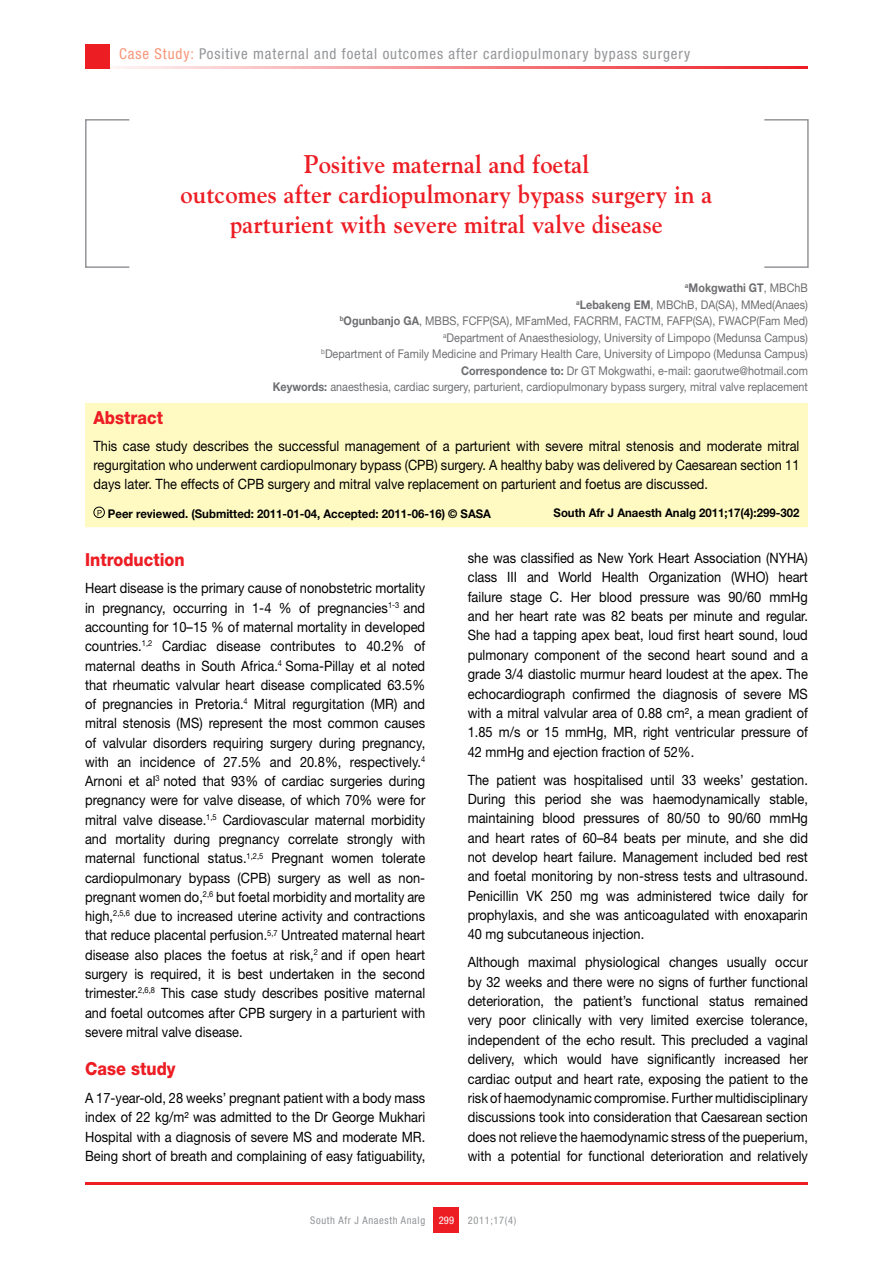
<style>
.page{position:relative;width:893px;height:1263px;background:#fff}
.page>*{position:absolute;margin:0;border:0;box-sizing:border-box;transform-origin:0 0}
.t1{font:700 25.5px/30px "Goudy";color:#ed1d24;text-align:center;scale:.96 1}
.t2{font:800 18px "Helvetica Neue LT Std";color:#ed1d24;scale:.9 1}
.t3{font:condensed 15px "Helvetica Neue LT Std";letter-spacing:.06em;color:#939598}
.t4{font:14.25px/19.4px "Helvetica Neue LT Std";color:#000;text-align:justify;scale:.9 1}
.t5{font:12px/16.5px "Helvetica Neue LT Std";color:#6d6e71;text-align:right;scale:.9 1}
.t6{font:700 12px "Helvetica Neue LT Std";color:#000;scale:.95 1}
.t7{font:condensed 10.5px "Helvetica Neue LT Std";letter-spacing:.06em;color:#939598}
.t8{font:condensed 10.5px "Helvetica Neue LT Std";color:#fff}
.s1{color:#f79679}
.s2{font-weight:700}
</style>
<div class="page">
<hr style="left:85px;top:66px;width:723px;height:2px;background:#ed1d24">
<div style="left:85px;top:44px;width:24px;height:24px;background:#ed1d24"></div>
<div style="left:434px;top:1208px;width:25px;height:25px;background:#ed1d24"></div>
<hr style="left:85px;top:1182px;width:723px;height:2px;background:#ed1d24">
<div style="left:764px;top:119px;width:45px;height:149px;border:2px solid #939598"></div>
<div style="left:85px;top:119px;width:45px;height:149px;border:2px solid #939598"></div>
<div style="left:85px;top:403px;width:723px;height:124px;background:#fffac2"></div>
<div style="left:94px;top:507px;width:11px;height:11px;border:1px solid #000;border-radius:50%"></div>
<svg style="left:98px;top:510px;width:4px;height:6px"></svg>
<p class="t3" style="left:119px;top:45px;width:572px"><span class="s1">Case Study:</span> Positive maternal and foetal outcomes after cardiopulmonary bypass surgery</p>
<h1 class="t1" style="left:181px;top:149px;width:555px">Positive maternal and foetal<br>outcomes after cardiopulmonary bypass surgery in a parturient with severe mitral valve disease</h1>
<p class="t5" style="left:273px;top:280px;width:596px"><sup>a</sup><span class="s2">Mokgwathi GT</span>, MBChB<br><sup>a</sup><span class="s2">Lebakeng EM</span>, MBChB, DA(SA), MMed(Anaes)<br><sup>b</sup><span class="s2">Ogunbanjo GA</span>, MBBS, FCFP(SA), MFamMed, FACRRM, FACTM, FAFP(SA), FWACP(Fam Med)<br><sup>a</sup>Department of Anaesthesiology, University of Limpopo (Medunsa Campus)<br><sup>b</sup>Department of Family Medicine and Primary Health Care, University of Limpopo (Medunsa Campus)<br><span class="s2">Correspondence to:</span> Dr GT Mokgwathi, e-mail: gaorutwe@hotmail.com<br><span class="s2">Keywords:</span> anaesthesia, cardiac surgery, parturient, cardiopulmonary bypass surgery, mitral valve replacement</p>
<p class="t2" style="left:94px;top:407px;width:79px">Abstract</p>
<p class="t4" style="left:94px;top:437px;width:786px;line-height:18.8px">This case study describes the successful management of a parturient with severe mitral stenosis and moderate mitral regurgitation who underwent cardiopulmonary bypass (CPB) surgery. A healthy baby was delivered by Caesarean section 11 days later. The effects of CPB surgery and mitral valve replacement on parturient and foetus are discussed.</p>
<p class="t6" style="left:108px;top:506px;width:405px">Peer reviewed. (Submitted: 2011-01-04, Accepted: 2011-06-16) © SASA</p>
<p class="t6" style="left:554px;top:505px;width:260px">South Afr J Anaesth Analg 2011;17(4):299-302</p>
<p class="t2" style="left:85px;top:548px;width:112px">Introduction</p>
<p class="t4" style="left:85px;top:578px;width:380px">Heart disease is the primary cause of nonobstetric mortality in pregnancy, occurring in 1-4 % of pregnancies<sup>1-3</sup> and accounting for 10–15 % of maternal mortality in developed countries.<sup>1,2</sup> Cardiac disease contributes to 40.2% of maternal deaths in South Africa.<sup>4</sup> Soma-Pillay et al noted that rheumatic valvular heart disease complicated 63.5% of pregnancies in Pretoria.<sup>4</sup> Mitral regurgitation (MR) and mitral stenosis (MS) represent the most common causes of valvular disorders requiring surgery during pregnancy, with an incidence of 27.5% and 20.8%, respectively.<sup>4<br></sup>Arnoni et al<sup>3</sup> noted that 93% of cardiac surgeries during pregnancy were for valve disease, of which 70% were for mitral valve disease.<sup>1,5</sup> Cardiovascular maternal morbidity and mortality during pregnancy correlate strongly with maternal functional status.<sup>1,2,5</sup> Pregnant women tolerate cardiopulmonary bypass (CPB) surgery as well as non&shy;pregnant women do,<sup>2,6</sup> but foetal morbidity and mortality are high,<sup>2,5,6</sup> due to increased uterine activity and contractions that reduce placental perfusion.<sup>5,7</sup> Untreated maternal heart disease also places the foetus at risk,<sup>2</sup> and if open heart surgery is required, it is best undertaken in the second trimester.<sup>2,6,8</sup> This case study describes positive maternal and foetal outcomes after CPB surgery in a parturient with severe mitral valve disease.</p>
<p class="t2" style="left:85px;top:1058px;width:102px">Case study</p>
<p class="t4" style="left:85px;top:1088px;width:379px">A 17-year-old, 28 weeks’ pregnant patient with a body mass index of 22 kg/m² was admitted to the Dr George Mukhari Hospital with a diagnosis of severe MS and moderate MR.<br>Being short of breath and complaining of easy fatiguability,</p>
<p class="t4" style="left:468px;top:548px;width:380px">she was classified as New York Heart Association (NYHA) class III and World Health Organization (WHO) heart failure stage C. Her blood pressure was 90/60 mmHg and her heart rate was 82 beats per minute and regular.<br>She had a tapping apex beat, loud first heart sound, loud pulmonary component of the second heart sound and a grade 3/4 diastolic murmur heard loudest at the apex. The echocardiograph confirmed the diagnosis of severe MS with a mitral valvular area of 0.88 cm², a mean gradient of 1.85 m/s or 15 mmHg, MR, right ventricular pressure of 42 mmHg and ejection fraction of 52%.</p>
<p class="t4" style="left:468px;top:769px;width:379px">The patient was hospitalised until 33 weeks’ gestation.<br>During this period she was haemodynamically stable, maintaining blood pressures of 80/50 to 90/60 mmHg and heart rates of 60–84 beats per minute, and she did not develop heart failure. Management included bed rest and foetal monitoring by non-stress tests and ultrasound.<br>Penicillin VK 250 mg was administered twice daily for prophylaxis, and she was anticoagulated with enoxaparin 40 mg subcutaneous injection.</p>
<p class="t4" style="left:468px;top:952px;width:379px">Although maximal physiological changes usually occur by 32 weeks and there were no signs of further functional deterioration, the patient’s functional status remained very poor clinically with very limited exercise tolerance, independent of the echo result. This precluded a vaginal delivery, which would have significantly increased her cardiac output and heart rate, exposing the patient to the risk of haemodynamic compromise. Further multidisciplinary discussions took into consideration that Caesarean section does not relieve the haemodynamic stress of the pueperium, with a potential for functional deterioration and relatively</p>
<p class="t7" style="left:310px;top:1214px;width:117px">South Afr J Anaesth Analg</p>
<p class="t8" style="left:439px;top:1214px;width:17px">299</p>
<p class="t7" style="left:468px;top:1214px;width:50px">2011;17(4)</p>
</div>
